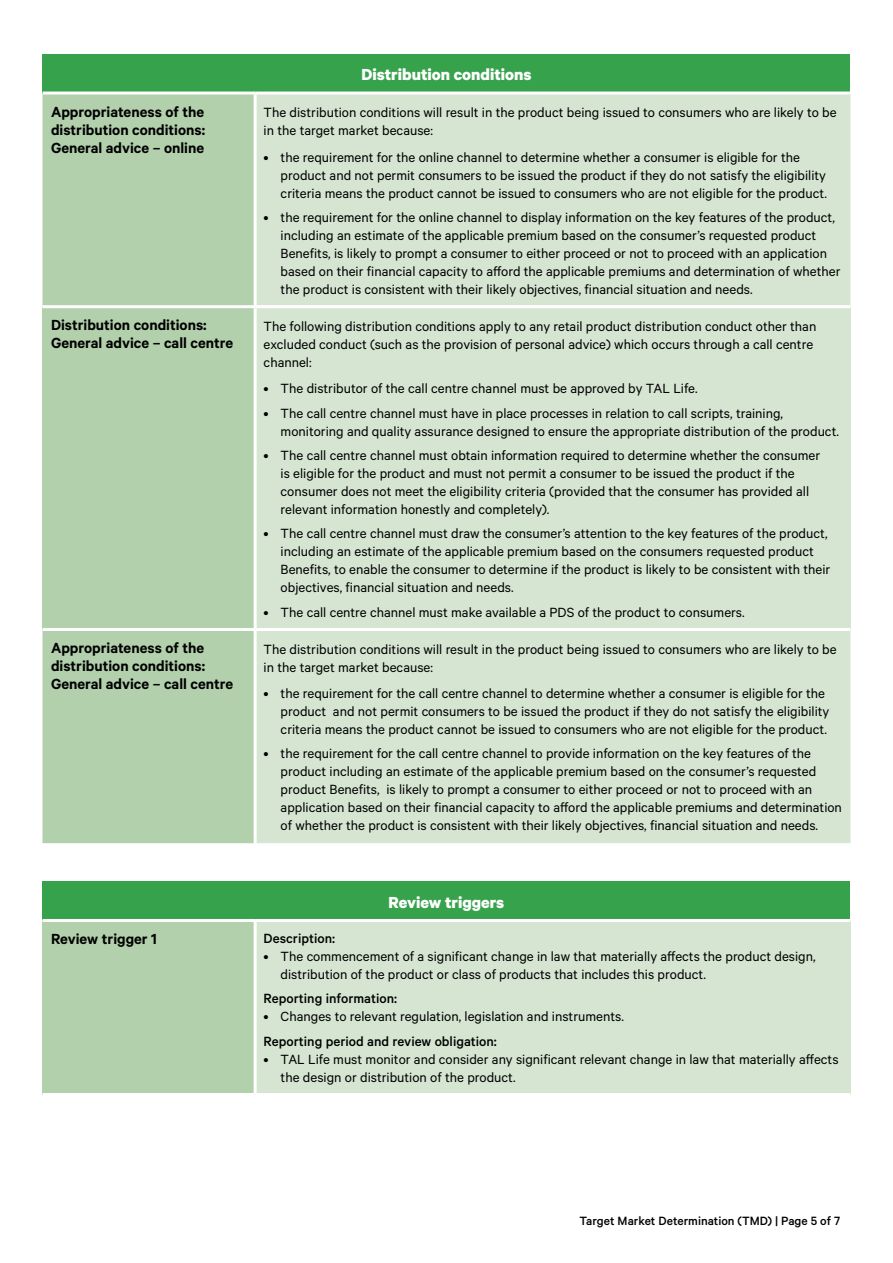
<style>
.page{position:relative;width:893px;height:1263px;background:#fff}
.page>*{position:absolute;margin:0;border:0;box-sizing:border-box;transform-origin:0 0}
.t1{font:700 18px "Calibre";color:#fff}
.t2{font:600 16.5px/18px "Calibre";color:#000}
.t3{font:15px/18px "Calibre";color:#000}
.t4{font:500 15px "Calibre";color:#000}
.t5{font:500 13.5px "Calibre";color:#000}
</style>
<div class="page">
<div style="left:43px;top:54px;width:807px;height:39px;background:#37a24c"></div>
<div style="left:43px;top:95px;width:211px;height:748px;background:#b2d0ac"></div>
<div style="left:257px;top:95px;width:593px;height:748px;background:#d6e5d2"></div>
<div style="left:43px;top:307px;width:212px;height:322px;background:#b2d0ac"></div>
<div style="left:255px;top:307px;width:595px;height:322px;background:#d6e5d2"></div>
<hr style="left:43px;top:305px;width:212px;height:3px;background:#fff">
<hr style="left:255px;top:305px;width:595px;height:3px;background:#fff">
<hr style="left:254px;top:308px;width:3px;height:320px;background:#fff">
<hr style="left:43px;top:92px;width:212px;height:3px;background:#fff">
<hr style="left:255px;top:92px;width:595px;height:3px;background:#fff">
<hr style="left:43px;top:628px;width:212px;height:3px;background:#fff">
<hr style="left:255px;top:628px;width:595px;height:3px;background:#fff">
<div style="left:43px;top:881px;width:807px;height:39px;background:#37a24c"></div>
<div style="left:43px;top:920px;width:212px;height:174px;background:#b2d0ac"></div>
<div style="left:255px;top:920px;width:595px;height:174px;background:#d6e5d2"></div>
<hr style="left:254px;top:922px;width:3px;height:171px;background:#fff">
<hr style="left:43px;top:1093px;width:212px;height:3px;background:#fff">
<hr style="left:255px;top:1093px;width:595px;height:3px;background:#fff">
<hr style="left:43px;top:919px;width:212px;height:3px;background:#fff">
<hr style="left:255px;top:919px;width:595px;height:3px;background:#fff">
<p class="t1" style="left:361px;top:64px;width:172px">Distribution conditions</p>
<p class="t2" style="left:51px;top:102px;width:156px;text-align:justify">Appropriateness of the distribution conditions:<br>General advice – online</p>
<p class="t3" style="left:264px;top:103px;width:574px">The distribution conditions will result in the product being issued to consumers who are likely to be in the target market because:</p>
<p class="t3" style="left:281px;top:147px;width:548px;text-indent:-17px">• the requirement for the online channel to determine whether a consumer is eligible for the product and not permit consumers to be issued the product if they do not satisfy the eligibility criteria means the product cannot be issued to consumers who are not eligible for the product.</p>
<p class="t3" style="left:281px;top:208px;width:561px;text-indent:-17px">• the requirement for the online channel to display information on the key features of the product, including an estimate of the applicable premium based on the consumer’s requested product Benefits, is likely to prompt a consumer to either proceed or not to proceed with an application based on their financial capacity to afford the applicable premiums and determination of whether the product is consistent with their likely objectives, financial situation and needs.</p>
<p class="t2" style="left:51px;top:316px;width:184px">Distribution conditions:<br>General advice – call centre</p>
<p class="t3" style="left:264px;top:316px;width:554px">The following distribution conditions apply to any retail product distribution conduct other than excluded conduct (such as the provision of personal advice) which occurs through a call centre channel:</p>
<p class="t3" style="left:264px;top:379px;width:436px">• The distributor of the call centre channel must be approved by TAL Life.</p>
<p class="t3" style="left:281px;top:403px;width:560px;text-indent:-17px">• The call centre channel must have in place processes in relation to call scripts, training, monitoring and quality assurance designed to ensure the appropriate distribution of the product.</p>
<p class="t3" style="left:281px;top:446px;width:541px;text-indent:-17px">• The call centre channel must obtain information required to determine whether the consumer is eligible for the product and must not permit a consumer to be issued the product if the consumer does not meet the eligibility criteria (provided that the consumer has provided all relevant information honestly and completely).</p>
<p class="t3" style="left:281px;top:524px;width:551px;text-indent:-17px">• The call centre channel must draw the consumer’s attention to the key features of the product, including an estimate of the applicable premium based on the consumers requested product Benefits, to enable the consumer to determine if the product is likely to be consistent with their objectives, financial situation and needs.</p>
<p class="t3" style="left:264px;top:602px;width:483px">• The call centre channel must make available a PDS of the product to consumers.</p>
<p class="t2" style="left:51px;top:638px;width:184px">Appropriateness of the distribution conditions:<br>General advice – call centre</p>
<p class="t3" style="left:264px;top:639px;width:574px">The distribution conditions will result in the product being issued to consumers who are likely to be in the target market because:</p>
<p class="t3" style="left:281px;top:684px;width:550px;text-indent:-17px">• the requirement for the call centre channel to determine whether a consumer is eligible for the product and not permit consumers to be issued the product if they do not satisfy the eligibility criteria means the product cannot be issued to consumers who are not eligible for the product.</p>
<p class="t3" style="left:281px;top:744px;width:563px;text-indent:-17px">• the requirement for the call centre channel to provide information on the key features of the product including an estimate of the applicable premium based on the consumer’s requested product Benefits, is likely to prompt a consumer to either proceed or not to proceed with an application based on their financial capacity to afford the applicable premiums and determination of whether the product is consistent with their likely objectives, financial situation and needs.</p>
<p class="t1" style="left:389px;top:891px;width:117px">Review triggers</p>
<p class="t2" style="left:51px;top:929px;width:107px">Review trigger 1</p>
<p class="t4" style="left:264px;top:929px;width:73px">Description:</p>
<p class="t3" style="left:281px;top:947px;width:536px;text-indent:-17px">• The commencement of a significant change in law that materially affects the product design, distribution of the product or class of products that includes this product.</p>
<p class="t4" style="left:264px;top:990px;width:135px">Reporting information:</p>
<p class="t3" style="left:264px;top:1007px;width:362px">• Changes to relevant regulation, legislation and instruments.</p>
<p class="t4" style="left:264px;top:1032px;width:235px">Reporting period and review obligation:</p>
<p class="t3" style="left:281px;top:1049px;width:559px;text-indent:-17px">• TAL Life must monitor and consider any significant relevant change in law that materially affects the design or distribution of the product.</p>
<p class="t5" style="left:579px;top:1213px;width:262px">Target Market Determination (TMD) | Page 5 of 7</p>
</div>
